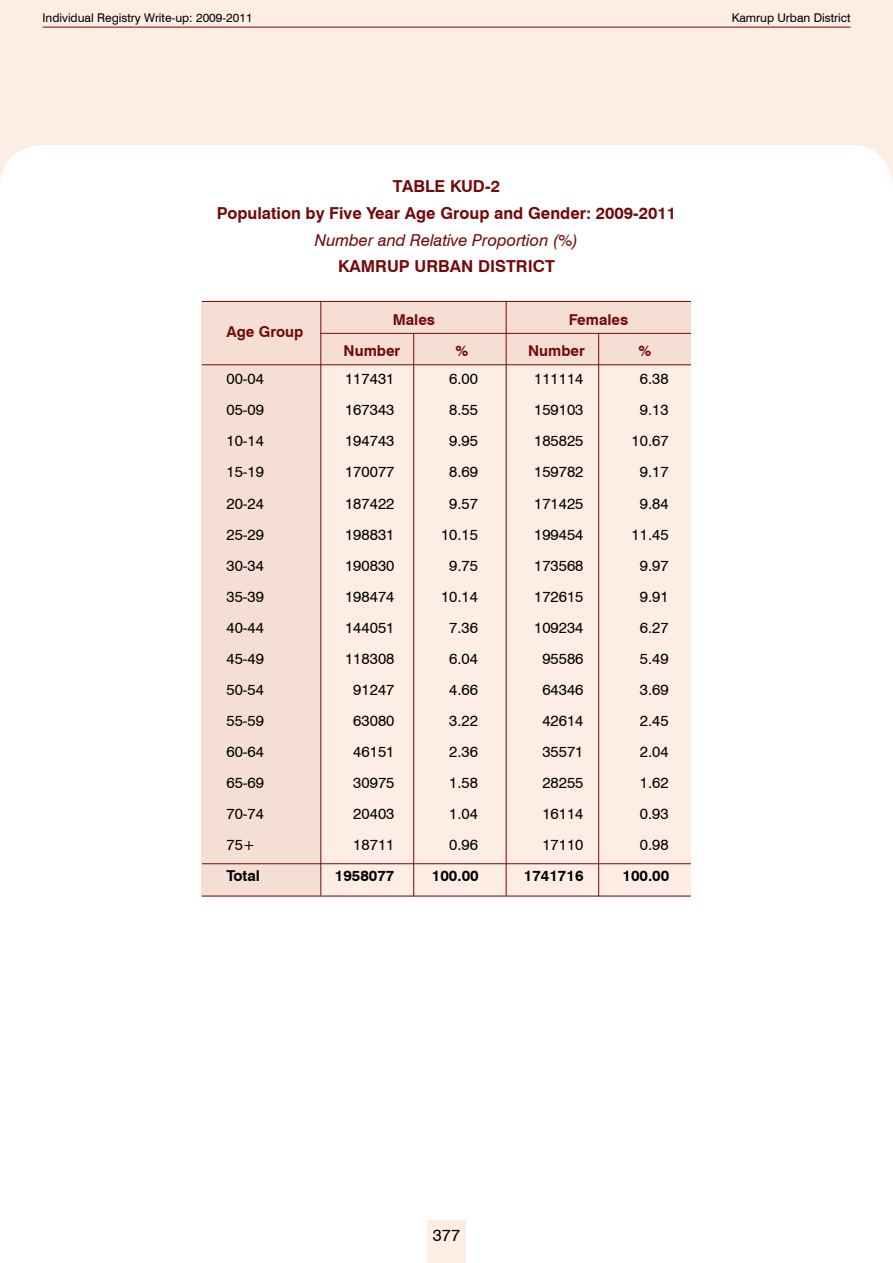
<style>
.page{position:relative;width:893px;height:1263px;background:#fff}
.page>*{position:absolute;margin:0;border:0;box-sizing:border-box;transform-origin:0 0}
.t1{font:700 16.5px/26.7px "Swiss 721 BT";color:#750809;text-align:center}
.t2{font:italic 16.5px "Swiss 721 BT";color:#750809}
.t3{font:16.5px "Swiss 721 BT";color:#000}
.t4{font:15px "Swiss 721 BT";color:#000}
.t5{font:700 15px "Swiss 721 BT";color:#750809}
.t6{font:700 15px "Swiss 721 BT";color:#000}
.t7{font:12px "Swiss 721 BT";color:#000}
</style>
<div class="page">
<div style="left:0;top:0;width:893px;height:211px;background:#feede5"></div>
<div style="left:0;top:145px;width:893px;height:1118px;background:#fff;border-radius:43px"></div>
<div style="left:427px;top:1220px;width:39px;height:43px;background:#feede5"></div>
<hr style="left:43px;top:27px;width:807px;height:1px;background:#750809">
<div style="left:202px;top:301px;width:489px;height:595px;background:#f5dfd5"></div>
<div style="left:321px;top:365px;width:370px;height:531px;background:#feede5"></div>
<hr style="left:202px;top:896px;width:489px;height:1px;background:#750809">
<hr style="left:202px;top:863px;width:489px;height:1px;background:#750809">
<hr style="left:320px;top:333px;width:371px;height:1px;background:#750809">
<hr style="left:202px;top:301px;width:489px;height:1px;background:#750809">
<hr style="left:202px;top:364px;width:489px;height:1px;background:#750809">
<hr style="left:320px;top:301px;width:1px;height:595px;background:#750809">
<hr style="left:506px;top:301px;width:1px;height:595px;background:#750809">
<hr style="left:413px;top:334px;width:1px;height:562px;background:#750809">
<hr style="left:598px;top:334px;width:1px;height:562px;background:#750809">
<p class="t7" style="left:43px;top:11px;width:212px">Individual Registry Write-up: 2009-2011</p>
<p class="t7" style="left:732px;top:11px;width:120px">Kamrup Urban District</p>
<p class="t1" style="left:217px;top:173px;width:461px">TABLE KUD-2<br>Population by Five Year Age Group and Gender: 2009-2011</p>
<p class="t2" style="left:315px;top:230px;width:265px">Number and Relative Proportion (%)</p>
<p class="t1" style="left:338px;top:253px;width:218px">KAMRUP URBAN DISTRICT</p>
<p class="t5" style="left:226px;top:322px;width:78px">Age Group</p>
<p class="t5" style="left:393px;top:310px;width:44px">Males</p>
<p class="t5" style="left:569px;top:310px;width:61px">Females</p>
<p class="t5" style="left:344px;top:341px;width:58px">Number</p>
<p class="t5" style="left:455px;top:341px;width:14px">%</p>
<p class="t5" style="left:528px;top:341px;width:58px">Number</p>
<p class="t5" style="left:638px;top:341px;width:14px">%</p>
<p class="t4" style="left:226px;top:370px;width:39px">00-04</p>
<p class="t4" style="left:345px;top:370px;width:51px">117431</p>
<p class="t4" style="left:449px;top:370px;width:30px">6.00</p>
<p class="t4" style="left:534px;top:370px;width:51px">111114</p>
<p class="t4" style="left:640px;top:370px;width:30px">6.38</p>
<p class="t4" style="left:226px;top:401px;width:39px">05-09</p>
<p class="t4" style="left:345px;top:401px;width:51px">167343</p>
<p class="t4" style="left:449px;top:401px;width:30px">8.55</p>
<p class="t4" style="left:534px;top:401px;width:51px">159103</p>
<p class="t4" style="left:640px;top:401px;width:30px">9.13</p>
<p class="t4" style="left:226px;top:432px;width:39px">10-14</p>
<p class="t4" style="left:345px;top:432px;width:51px">194743</p>
<p class="t4" style="left:449px;top:432px;width:30px">9.95</p>
<p class="t4" style="left:534px;top:432px;width:51px">185825</p>
<p class="t4" style="left:631px;top:432px;width:39px">10.67</p>
<p class="t4" style="left:226px;top:463px;width:39px">15-19</p>
<p class="t4" style="left:345px;top:463px;width:51px">170077</p>
<p class="t4" style="left:449px;top:463px;width:30px">8.69</p>
<p class="t4" style="left:534px;top:463px;width:51px">159782</p>
<p class="t4" style="left:640px;top:463px;width:30px">9.17</p>
<p class="t4" style="left:226px;top:494px;width:39px">20-24</p>
<p class="t4" style="left:345px;top:494px;width:51px">187422</p>
<p class="t4" style="left:449px;top:494px;width:30px">9.57</p>
<p class="t4" style="left:534px;top:494px;width:51px">171425</p>
<p class="t4" style="left:640px;top:494px;width:30px">9.84</p>
<p class="t4" style="left:226px;top:525px;width:39px">25-29</p>
<p class="t4" style="left:345px;top:525px;width:51px">198831</p>
<p class="t4" style="left:441px;top:525px;width:39px">10.15</p>
<p class="t4" style="left:534px;top:525px;width:51px">199454</p>
<p class="t4" style="left:631px;top:525px;width:39px">11.45</p>
<p class="t4" style="left:226px;top:556px;width:39px">30-34</p>
<p class="t4" style="left:345px;top:556px;width:51px">190830</p>
<p class="t4" style="left:449px;top:556px;width:30px">9.75</p>
<p class="t4" style="left:534px;top:556px;width:51px">173568</p>
<p class="t4" style="left:640px;top:556px;width:30px">9.97</p>
<p class="t4" style="left:226px;top:587px;width:39px">35-39</p>
<p class="t4" style="left:345px;top:587px;width:51px">198474</p>
<p class="t4" style="left:441px;top:587px;width:39px">10.14</p>
<p class="t4" style="left:534px;top:587px;width:51px">172615</p>
<p class="t4" style="left:640px;top:587px;width:30px">9.91</p>
<p class="t4" style="left:226px;top:618px;width:39px">40-44</p>
<p class="t4" style="left:345px;top:618px;width:51px">144051</p>
<p class="t4" style="left:449px;top:618px;width:30px">7.36</p>
<p class="t4" style="left:534px;top:618px;width:51px">109234</p>
<p class="t4" style="left:640px;top:618px;width:30px">6.27</p>
<p class="t4" style="left:226px;top:649px;width:39px">45-49</p>
<p class="t4" style="left:345px;top:649px;width:51px">118308</p>
<p class="t4" style="left:449px;top:649px;width:30px">6.04</p>
<p class="t4" style="left:542px;top:649px;width:43px">95586</p>
<p class="t4" style="left:640px;top:649px;width:30px">5.49</p>
<p class="t4" style="left:226px;top:680px;width:39px">50-54</p>
<p class="t4" style="left:353px;top:680px;width:43px">91247</p>
<p class="t4" style="left:449px;top:680px;width:30px">4.66</p>
<p class="t4" style="left:542px;top:680px;width:43px">64346</p>
<p class="t4" style="left:640px;top:680px;width:30px">3.69</p>
<p class="t4" style="left:226px;top:711px;width:39px">55-59</p>
<p class="t4" style="left:353px;top:711px;width:43px">63080</p>
<p class="t4" style="left:449px;top:711px;width:30px">3.22</p>
<p class="t4" style="left:542px;top:711px;width:43px">42614</p>
<p class="t4" style="left:640px;top:711px;width:30px">2.45</p>
<p class="t4" style="left:226px;top:742px;width:39px">60-64</p>
<p class="t4" style="left:353px;top:742px;width:43px">46151</p>
<p class="t4" style="left:449px;top:742px;width:30px">2.36</p>
<p class="t4" style="left:542px;top:742px;width:43px">35571</p>
<p class="t4" style="left:640px;top:742px;width:30px">2.04</p>
<p class="t4" style="left:226px;top:773px;width:39px">65-69</p>
<p class="t4" style="left:353px;top:773px;width:43px">30975</p>
<p class="t4" style="left:449px;top:773px;width:30px">1.58</p>
<p class="t4" style="left:542px;top:773px;width:43px">28255</p>
<p class="t4" style="left:640px;top:773px;width:30px">1.62</p>
<p class="t4" style="left:226px;top:804px;width:39px">70-74</p>
<p class="t4" style="left:353px;top:804px;width:43px">20403</p>
<p class="t4" style="left:449px;top:804px;width:30px">1.04</p>
<p class="t4" style="left:542px;top:804px;width:43px">16114</p>
<p class="t4" style="left:640px;top:804px;width:30px">0.93</p>
<p class="t4" style="left:226px;top:835px;width:30px">75+</p>
<p class="t4" style="left:353px;top:835px;width:43px">18711</p>
<p class="t4" style="left:449px;top:835px;width:30px">0.96</p>
<p class="t4" style="left:542px;top:835px;width:43px">17110</p>
<p class="t4" style="left:640px;top:835px;width:30px">0.98</p>
<p class="t6" style="left:226px;top:866px;width:35px">Total</p>
<p class="t6" style="left:335px;top:866px;width:61px">1958077</p>
<p class="t6" style="left:432px;top:866px;width:48px">100.00</p>
<p class="t6" style="left:524px;top:866px;width:61px">1741716</p>
<p class="t6" style="left:622px;top:866px;width:48px">100.00</p>
<p class="t3" style="left:433px;top:1225px;width:29px">377</p>
</div>
